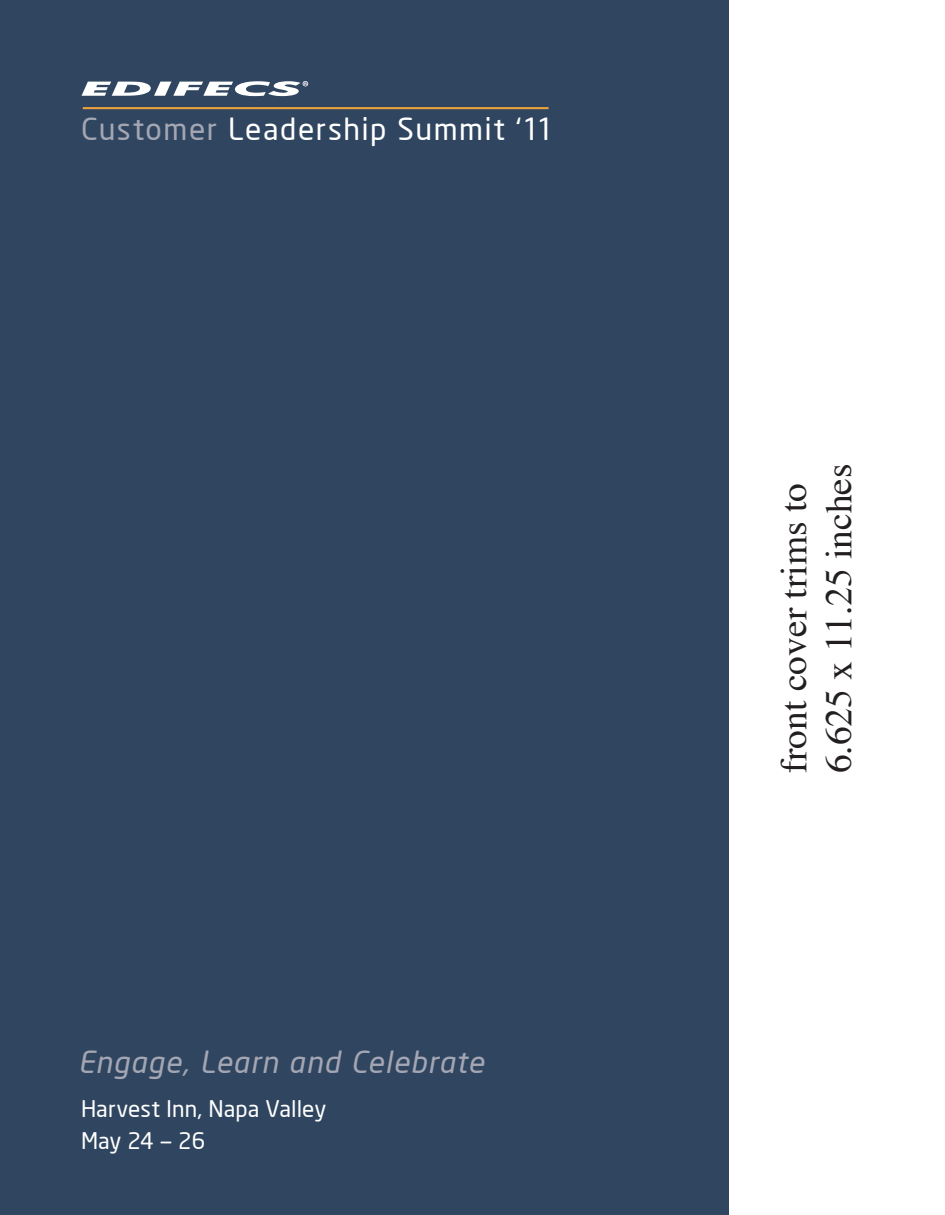
<style>
.page{position:relative;width:945px;height:1215px;background:#fff}
.page>*{position:absolute;margin:0;border:0;box-sizing:border-box;transform-origin:0 0}
.t1{font:37.5px/45px "Times";color:#231f20}
.t2{font:30px "Neo Sans";letter-spacing:.05em;color:#fff}
.t3{font:italic 30px "Neo Sans";letter-spacing:.035em;color:#a4a6b3}
.t4{font:22.5px "Neo Sans";color:#fff}
.s1{color:#a4a6b3}
</style>
<div class="page">
<div style="left:0;top:0;width:729px;height:1215px;background:#304660"></div>
<svg style="left:82px;top:81px;width:226px;height:15px"></svg>
<hr style="left:83px;top:107px;width:466px;height:2px;background:#eaa13c">
<p class="t2" style="left:81px;top:110px;width:475px"><span class="s1">Customer</span> Leadership Summit ‘11</p>
<p class="t3" style="left:78px;top:1044px;width:408px">Engage, Learn and Celebrate</p>
<p class="t4" style="left:81px;top:1095px;width:247px">Harvest Inn, Napa Valley</p>
<p class="t4" style="left:81px;top:1127px;width:126px">May 24 — 26</p>
<p class="t1" style="left:768px;top:773px;width:312px;rotate:-90deg">front cover trims to<br>6.625 x 11.25 inches</p>
</div>
